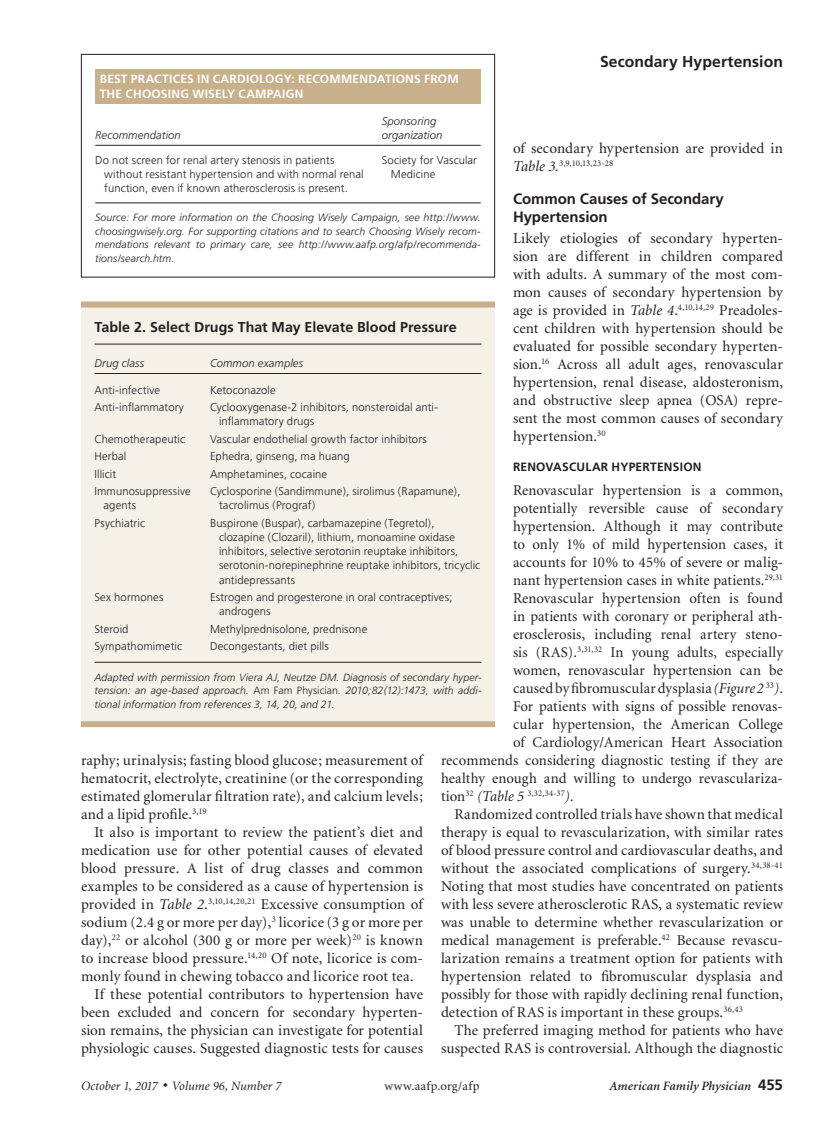
<style>
.page{position:relative;width:837px;height:1134px;background:#fff}
.page>*{position:absolute;margin:0;border:0;box-sizing:border-box;transform-origin:0 0}
.t1{font:700 15.75px "Frutiger";letter-spacing:.005em;color:#231f20}
.body_text{font:15px/18px "Minion";letter-spacing:.01em;color:#231f20;text-align:justify}
.body_noindent{font:15px/18px "Minion";letter-spacing:.005em;color:#231f20;text-align:justify}
.head1{font:700 15px/18px "Frutiger";letter-spacing:-.005em;color:#231f20}
.table_title{font:700 14.25px "Frutiger";letter-spacing:.005em;color:#231f20}
.t2{font:italic 12.75px "Minion";letter-spacing:.005em;color:#231f20}
.t3{font:italic 600 12.75px "Minion";letter-spacing:.005em;color:#231f20}
.t4{font:12.75px "Minion";letter-spacing:.03em;color:#231f20}
.table_title_SORT{font:700 12px/15px "Frutiger";letter-spacing:.02em;color:#fff}
.head2{font:700 12px "Frutiger";letter-spacing:.02em;color:#231f20}
.table_data{font:300 11.25px/14.2px "Frutiger";letter-spacing:.01em;color:#231f20}
.table_head1{font:italic 300 11.25px/14.2px "Frutiger";letter-spacing:.01em;color:#231f20}
.table_fig_note{font:italic 300 10.5px/13.5px "Frutiger";letter-spacing:.01em;color:#231f20;text-align:justify}
.table_note_rule{font:italic 300 10.5px/13.5px "Frutiger";letter-spacing:.01em;color:#231f20;text-align:justify}
.body_noindent-2{font:8.7px "Minion";letter-spacing:-.005em;color:#231f20}
.body_text-2{font:8.7px "Minion";letter-spacing:.005em;color:#231f20}
.s1{font-style:italic;font-size:15px}
.s2{font-style:italic}
.s3{font-size:15px}
.s4{font-style:normal}
.s5{font-family:"Frutiger";font-weight:700;font-style:normal;font-size:15px}
</style>
<div class="page">
<div style="left:81px;top:302px;width:414px;height:425px;background:#f5f0e8"></div>
<div style="left:81px;top:302px;width:414px;height:6px;background:#c8b08b"></div>
<hr style="left:94px;top:344px;width:388px;height:1px;background:#231f20">
<hr style="left:94px;top:373px;width:116px;height:1px;background:#231f20">
<hr style="left:210px;top:373px;width:272px;height:1px;background:#231f20">
<hr style="left:94px;top:662px;width:388px;height:1px;background:#231f20">
<div style="left:81px;top:721px;width:414px;height:6px;background:#c8b08b"></div>
<div style="left:95px;top:70px;width:386px;height:34px;background:#c8b08b"></div>
<hr style="left:95px;top:145px;width:287px;height:1px;background:#231f20">
<hr style="left:382px;top:145px;width:99px;height:1px;background:#231f20">
<hr style="left:95px;top:202px;width:386px;height:1px;background:#231f20">
<div style="left:81px;top:54px;width:414px;height:224px;border:1px solid #231f20"></div>
<p class="t1" style="left:600px;top:53px;width:184px">Secondary Hypertension</p>
<p class="table_title_SORT" style="left:100px;top:72px;width:360px">BEST PRACTICES IN CARDIOLOGY: RECOMMENDATIONS FROM<br>THE CHOOSING WISELY CAMPAIGN</p>
<p class="table_head1" style="left:95px;top:128px;width:87px">Recommendation</p>
<p class="table_head1" style="left:382px;top:114px;width:62px">Sponsoring organization</p>
<p class="body_text" style="left:513px;top:140px;width:271px">of secondary hypertension are provided in</p>
<p class="body_text-2" style="left:513px;top:159px;width:102px"><span class="s1">Table 3.</span>3,9,10,13,23-28</p>
<p class="head1" style="left:513px;top:190px;width:212px">Common Causes of Secondary<br>Hypertension</p>
<p class="body_noindent" style="left:513px;top:230px;width:272px">Likely etiologies of secondary hyperten&shy;sion are different in children compared with adults. A summary of the most com&shy;mon causes of secondary hypertension by age is provided in <span class="s2">Table 4</span>.<sup>4,10,14,29</sup> Preadoles&shy;cent children with hypertension should be evaluated for possible secondary hyperten&shy;sion.<sup>16</sup> Across all adult ages, renovascular hypertension, renal disease, aldosteronism, and obstructive sleep apnea (OSA) repre&shy;sent the most common causes of secondary hypertension.<sup>30</sup></p>
<p class="head2" style="left:513px;top:460px;width:190px">RENOVASCULAR HYPERTENSION</p>
<p class="body_noindent" style="left:441px;top:482px;width:344px;text-align:right">Renovascular hypertension is a common,<br>potentially reversible cause of secondary hypertension. Although it may contribute<br>to only 1% of mild hypertension cases, it<br>accounts for 10% to 45% of severe or malig-<br>nant hypertension cases in white patients.<sup>29,31<br></sup>Renovascular hypertension often is found<br>in patients with coronary or peripheral ath&shy;erosclerosis, including renal artery steno-<br>sis (RAS).<sup>3,31,32</sup> In young adults, especially<br>women, renovascular hypertension can be<br>caused by fibromuscular dysplasia <span class="s2">(Figure 2</span> <sup>33</sup><span class="s2">)</span>.<br>For patients with signs of possible renovas-<br>cular hypertension, the American College<br>of Cardiology/American Heart Association recommends considering diagnostic testing if they are healthy enough and willing to undergo revasculariza-</p>
<p class="body_noindent-2" style="left:441px;top:789px;width:134px"><span class="s3">tion</span>32 <span class="s1">(Table 5</span> 3,32,34-37<span class="s1">).</span></p>
<p class="body_text" style="left:441px;top:806px;width:344px;text-indent:14px">Randomized controlled trials have shown that medical therapy is equal to revascularization, with similar rates of blood pressure control and cardiovascular deaths, and without the associated complications of surgery.<sup>34,38-41<br></sup>Noting that most studies have concentrated on patients with less severe atherosclerotic RAS, a systematic review was unable to determine whether revascularization or medical management is preferable.<sup>42</sup> Because revascu&shy;larization remains a treatment option for patients with hypertension related to fibromuscular dysplasia and possibly for those with rapidly declining renal function, detection of RAS is important in these groups.<sup>36,43</sup></p>
<p class="body_text" style="left:441px;top:1022px;width:344px;text-align:right">The preferred imaging method for patients who have suspected RAS is controversial. Although the diagnostic</p>
<p class="table_data" style="left:104px;top:153px;width:261px;text-indent:-9px">Do not screen for renal artery stenosis in patients without resistant hypertension and with normal renal function, even if known atherosclerosis is present.</p>
<p class="table_data" style="left:391px;top:153px;width:88px;text-indent:-9px">Society for Vascular<br>Medicine</p>
<p class="table_fig_note" style="left:95px;top:211px;width:387px">Source: For more information on the Choosing Wisely Campaign, see http://www. choosingwisely.org. For supporting citations and to search Choosing Wisely recom&shy;mendations relevant to primary care, see http://www.aafp.org/afp/recommenda&shy;tions/search.htm.</p>
<p class="table_title" style="left:94px;top:318px;width:364px">Table 2. Select Drugs That May Elevate Blood Pressure</p>
<p class="table_head1" style="left:94px;top:356px;width:51px">Drug class</p>
<p class="table_head1" style="left:210px;top:356px;width:95px">Common examples</p>
<p class="table_data" style="left:94px;top:383px;width:67px">Anti-infective</p>
<p class="table_data" style="left:210px;top:383px;width:67px">Ketoconazole</p>
<p class="table_data" style="left:94px;top:400px;width:91px">Anti-inflammatory</p>
<p class="table_data" style="left:219px;top:400px;width:221px;text-indent:-9px">Cyclooxygenase-2 inhibitors, nonsteroidal anti&shy;inflammatory drugs</p>
<p class="table_data" style="left:94px;top:432px;width:92px">Chemotherapeutic</p>
<p class="table_data" style="left:210px;top:432px;width:218px">Vascular endothelial growth factor inhibitors</p>
<p class="table_data" style="left:94px;top:449px;width:33px">Herbal</p>
<p class="table_data" style="left:210px;top:449px;width:141px">Ephedra, ginseng, ma huang</p>
<p class="table_data" style="left:94px;top:467px;width:23px">Illicit</p>
<p class="table_data" style="left:210px;top:467px;width:119px">Amphetamines, cocaine</p>
<p class="table_data" style="left:104px;top:484px;width:89px;text-indent:-9px">Immunosuppressive agents</p>
<p class="table_data" style="left:219px;top:484px;width:243px;text-indent:-9px">Cyclosporine (Sandimmune), sirolimus (Rapamune), tacrolimus (Prograf)</p>
<p class="table_data" style="left:94px;top:516px;width:52px">Psychiatric</p>
<p class="table_data" style="left:219px;top:516px;width:263px;text-indent:-9px">Buspirone (Buspar), carbamazepine (Tegretol), clozapine (Clozaril), lithium, monoamine oxidase inhibitors, selective serotonin reuptake inhibitors, serotonin-norepinephrine reuptake inhibitors, tricyclic antidepressants</p>
<p class="table_data" style="left:94px;top:590px;width:70px">Sex hormones</p>
<p class="table_data" style="left:219px;top:590px;width:235px;text-indent:-9px">Estrogen and progesterone in oral contraceptives; androgens</p>
<p class="table_data" style="left:94px;top:622px;width:36px">Steroid</p>
<p class="table_data" style="left:210px;top:622px;width:159px">Methylprednisolone, prednisone</p>
<p class="table_data" style="left:94px;top:639px;width:89px">Sympathomimetic</p>
<p class="table_data" style="left:210px;top:639px;width:120px">Decongestants, diet pills</p>
<p class="table_note_rule" style="left:94px;top:670px;width:389px">Adapted with permission from Viera AJ, Neutze DM. Diagnosis of secondary hyper&shy;tension: an age-based approach. <span class="s4">Am Fam Physician</span>. 2010;82(12):1473, with addi&shy;tional information from references 3, 14, 20, and 21.</p>
<p class="body_text" style="left:81px;top:752px;width:344px">raphy; urinalysis; fasting blood glucose; measurement of hematocrit, electrolyte, creatinine (or the corresponding estimated glomerular filtration rate), and calcium levels; and a lipid profile.<sup>3,19</sup></p>
<p class="body_text" style="left:81px;top:824px;width:344px;text-indent:14px">It also is important to review the patient’s diet and medication use for other potential causes of elevated blood pressure. A list of drug classes and common examples to be considered as a cause of hypertension is provided in <span class="s2">Table 2</span>.<sup>3,10,14,20,21</sup> Excessive consumption of sodium (2.4 g or more per day),<sup>3</sup> licorice (3 g or more per day),<sup>22</sup> or alcohol (300 g or more per week)<sup>20</sup> is known to increase blood pressure.<sup>14,20</sup> Of note, licorice is com&shy;monly found in chewing tobacco and licorice root tea.</p>
<p class="body_text" style="left:81px;top:986px;width:344px;text-indent:14px">If these potential contributors to hypertension have been excluded and concern for secondary hyperten&shy;sion remains, the physician can investigate for potential physiologic causes. Suggested diagnostic tests for causes</p>
<p class="t2" style="left:81px;top:1080px;width:202px">October 1, 2017 ◆ Volume 96, Number 7</p>
<p class="t4" style="left:384px;top:1080px;width:97px">www.aafp.org/afp</p>
<p class="t3" style="left:610px;top:1080px;width:175px">American Family Physician <span class="s5">455</span></p>
</div>
